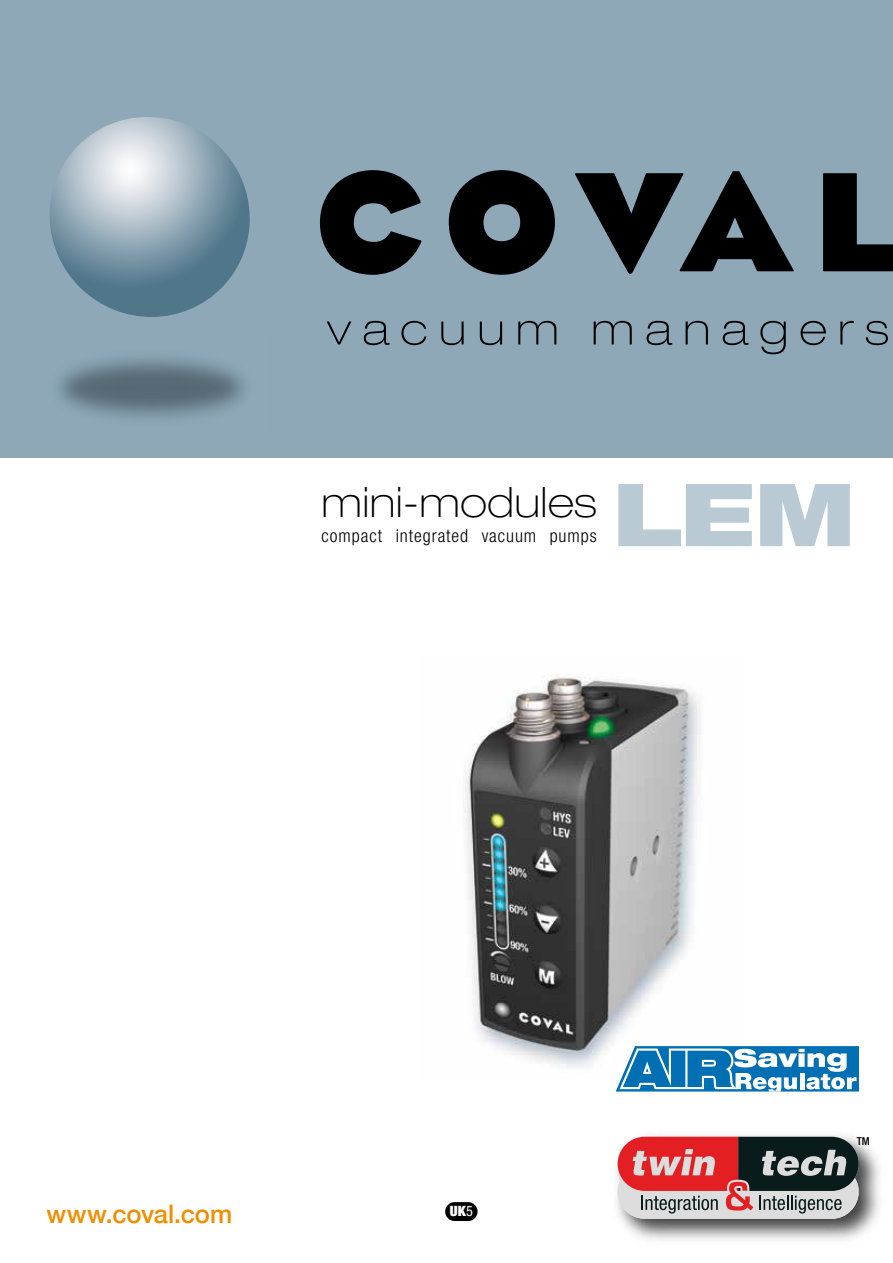
<style>
.page{position:relative;width:893px;height:1263px;background:#fff}
.page>*{position:absolute;margin:0;border:0;box-sizing:border-box;transform-origin:0 0}
.t1{font:900 expanded 87px "Helvetica Neue";color:#b9cad5}
.t2{font:100 expanded 42px "Helvetica Neue";letter-spacing:.01em;color:#000}
.t3{font:500 25.5px "Helvetica Neue";color:#f18e00}
.t4{font:300 condensed 18px "Helvetica Neue";letter-spacing:.05em;color:#000}
.t5{font:900 expanded 14.25px "Helvetica Neue";color:#fff}
.t6{font:500 condensed 10.95px "Helvetica Neue";color:#000}
.s1{font-weight:400;font-stretch:condensed}
</style>
<div class="page">
<div style="left:0;top:0;width:893px;height:458px;background:#8ea8b8"></div>
<svg style="left:49px;top:117px;width:201px;height:200px"></svg>
<svg style="left:327px;top:322px;width:24px;height:22px"></svg>
<svg style="left:364px;top:321px;width:25px;height:24px"></svg>
<svg style="left:401px;top:321px;width:25px;height:24px"></svg>
<svg style="left:441px;top:322px;width:23px;height:23px"></svg>
<svg style="left:480px;top:322px;width:22px;height:23px"></svg>
<svg style="left:518px;top:321px;width:38px;height:23px"></svg>
<svg style="left:594px;top:321px;width:38px;height:23px"></svg>
<svg style="left:647px;top:321px;width:25px;height:24px"></svg>
<svg style="left:686px;top:321px;width:22px;height:23px"></svg>
<svg style="left:723px;top:321px;width:25px;height:24px"></svg>
<svg style="left:760px;top:321px;width:26px;height:33px"></svg>
<svg style="left:801px;top:321px;width:25px;height:24px"></svg>
<svg style="left:840px;top:321px;width:14px;height:23px"></svg>
<svg style="left:866px;top:321px;width:22px;height:24px"></svg>
<svg style="left:320px;top:170px;width:102px;height:105px"></svg>
<svg style="left:449px;top:170px;width:106px;height:105px"></svg>
<svg style="left:575px;top:171px;width:219px;height:103px"></svg>
<svg style="left:823px;top:173px;width:70px;height:98px"></svg>
<img style="left:617px;top:1135px;width:262px;height:105px">
<svg style="left:618px;top:1137px;width:241px;height:82px;background:#9e6e6f"></svg>
<img style="left:463px;top:674px;width:237px;height:395px">
<svg style="left:616px;top:1046px;width:243px;height:45px"></svg>
<div style="left:445px;top:1202px;width:33px;height:19px;background:#000;border-radius:9px"></div>
<h2 class="t2" style="left:322px;top:477px;width:277px">mini-modules</h2>
<p class="t4" style="left:322px;top:525px;width:277px">compact integrated vacuum pumps</p>
<h1 class="t1" style="left:612px;top:458px;width:245px">LEM</h1>
<h3 class="t3" style="left:46px;top:1193px;width:187px">www.coval.com</h3>
<p class="t5" style="left:450px;top:1202px;width:24px">UK<span class="s1">5</span></p>
<p class="t6" style="left:857px;top:1135px;width:15px">TM</p>
</div>
